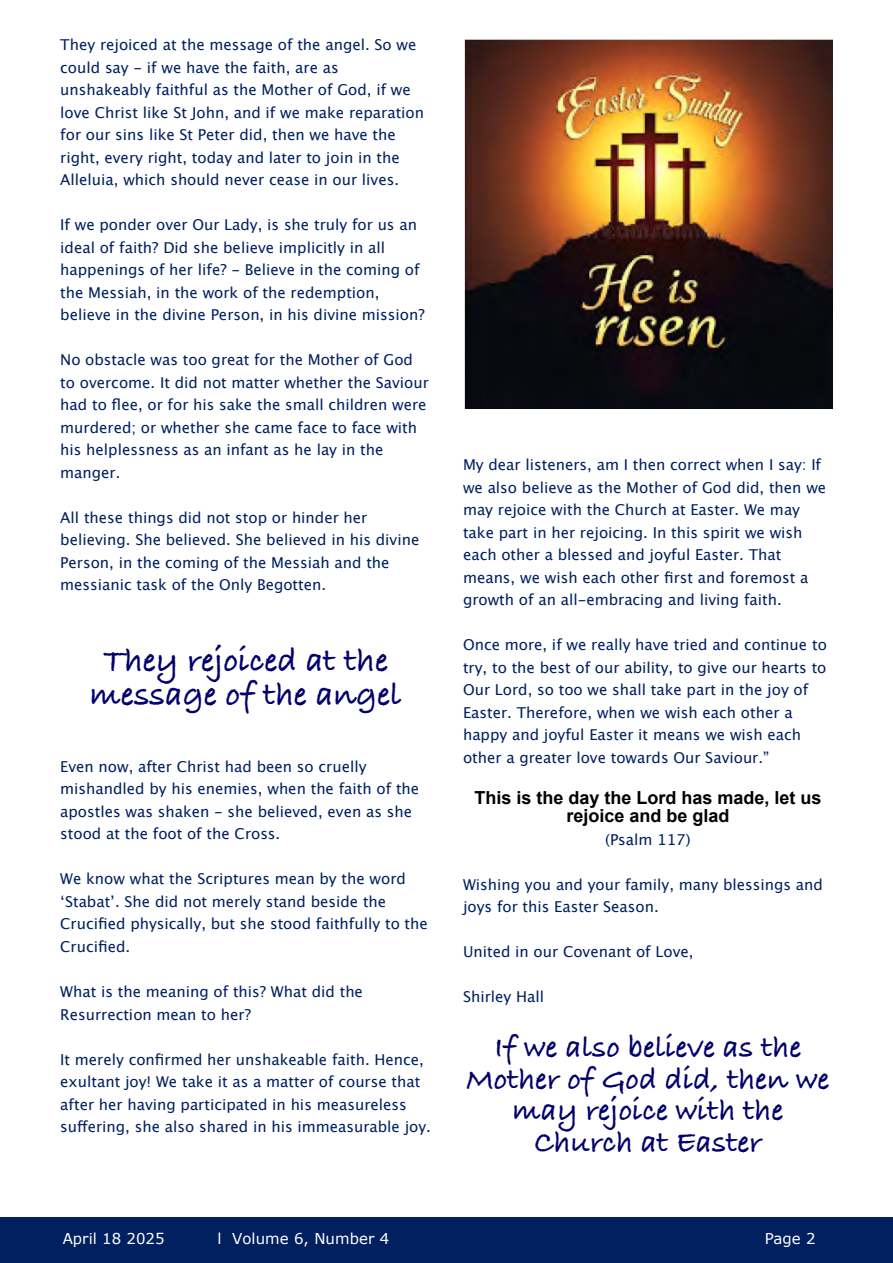
<style>
.page{position:relative;width:893px;height:1263px;background:#fff}
.page>*{position:absolute;margin:0;border:0;box-sizing:border-box;transform-origin:0 0}
.t1{font:700 34.5px/34.5px "Bradley Hand ITCTT";color:#02006c;text-align:center}
.t2{font:700 31.5px/31.5px "Bradley Hand ITCTT";color:#02006c;text-align:center}
.t3{font:700 18px/18.6px "Arial";color:#000;text-align:center}
.t4{font:15px/22.5px "Lucida Grande";color:#002060}
.t5{font:15px "Verdana";color:#fff}
</style>
<div class="page">
<div style="left:0;top:1217px;width:893px;height:46px;background:#002060"></div>
<img style="left:464px;top:39px;width:369px;height:369px">
<p class="t4" style="left:60px;top:35px;width:365px">They rejoiced at the message of the angel. So we could say - if we have the faith, are as unshakeably faithful as the Mother of God, if we love Christ like St John, and if we make reparation for our sins like St Peter did, then we have the right, every right, today and later to join in the Alleluia, which should never cease in our lives.</p>
<p class="t4" style="left:60px;top:215px;width:366px">If we ponder over Our Lady, is she truly for us an ideal of faith? Did she believe implicitly in all happenings of her life? - Believe in the coming of the Messiah, in the work of the redemption, believe in the divine Person, in his divine mission?</p>
<p class="t4" style="left:60px;top:350px;width:370px">No obstacle was too great for the Mother of God to overcome. It did not matter whether the Saviour had to flee, or for his sake the small children were murdered; or whether she came face to face with his helplessness as an infant as he lay in the manger.</p>
<p class="t4" style="left:60px;top:507px;width:361px">All these things did not stop or hinder her believing. She believed. She believed in his divine Person, in the coming of the Messiah and the messianic task of the Only Begotten.</p>
<h1 class="t1" style="left:90px;top:645px;width:313px">They rejoiced at the message of the angel</h1>
<p class="t4" style="left:60px;top:756px;width:361px">Even now, after Christ had been so cruelly mishandled by his enemies, when the faith of the apostles was shaken - she believed, even as she stood at the foot of the Cross.</p>
<p class="t4" style="left:60px;top:869px;width:369px">We know what the Scriptures mean by the word ʻStabatʼ. She did not merely stand beside the Crucified physically, but she stood faithfully to the Crucified.</p>
<p class="t4" style="left:60px;top:981px;width:304px">What is the meaning of this? What did the<br>Resurrection mean to her?</p>
<p class="t4" style="left:60px;top:1049px;width:372px">It merely confirmed her unshakeable faith. Hence, exultant joy! We take it as a matter of course that after her having participated in his measureless suffering, she also shared in his immeasurable joy.</p>
<p class="t4" style="left:463px;top:454px;width:365px">My dear listeners, am I then correct when I say: If we also believe as the Mother of God did, then we may rejoice with the Church at Easter. We may take part in her rejoicing. In this spirit we wish each other a blessed and joyful Easter. That means, we wish each other first and foremost a growth of an all-embracing and living faith.</p>
<p class="t4" style="left:463px;top:634px;width:365px">Once more, if we really have tried and continue to try, to the best of our ability, to give our hearts to Our Lord, so too we shall take part in the joy of Easter. Therefore, when we wish each other a happy and joyful Easter it means we wish each other a greater love towards Our Saviour.”</p>
<p class="t3" style="left:474px;top:790px;width:349px">This is the day the Lord has made, let us rejoice and be glad</p>
<p class="t4" style="left:605px;top:829px;width:87px">(Psalm 117)</p>
<p class="t4" style="left:463px;top:874px;width:361px">Wishing you and your family, many blessings and joys for this Easter Season.</p>
<p class="t4" style="left:463px;top:942px;width:232px">United in our Covenant of Love,</p>
<p class="t4" style="left:463px;top:987px;width:83px">Shirley Hall</p>
<h2 class="t2" style="left:466px;top:1033px;width:365px">If we also believe as the<br>Mother of God did, then we may rejoice with the<br>Church at Easter</h2>
<p class="t5" style="left:63px;top:1232px;width:103px">April 18 2025</p>
<p class="t5" style="left:217px;top:1232px;width:173px">l Volume 6, Number 4</p>
<p class="t5" style="left:765px;top:1232px;width:52px">Page 2</p>
</div>
